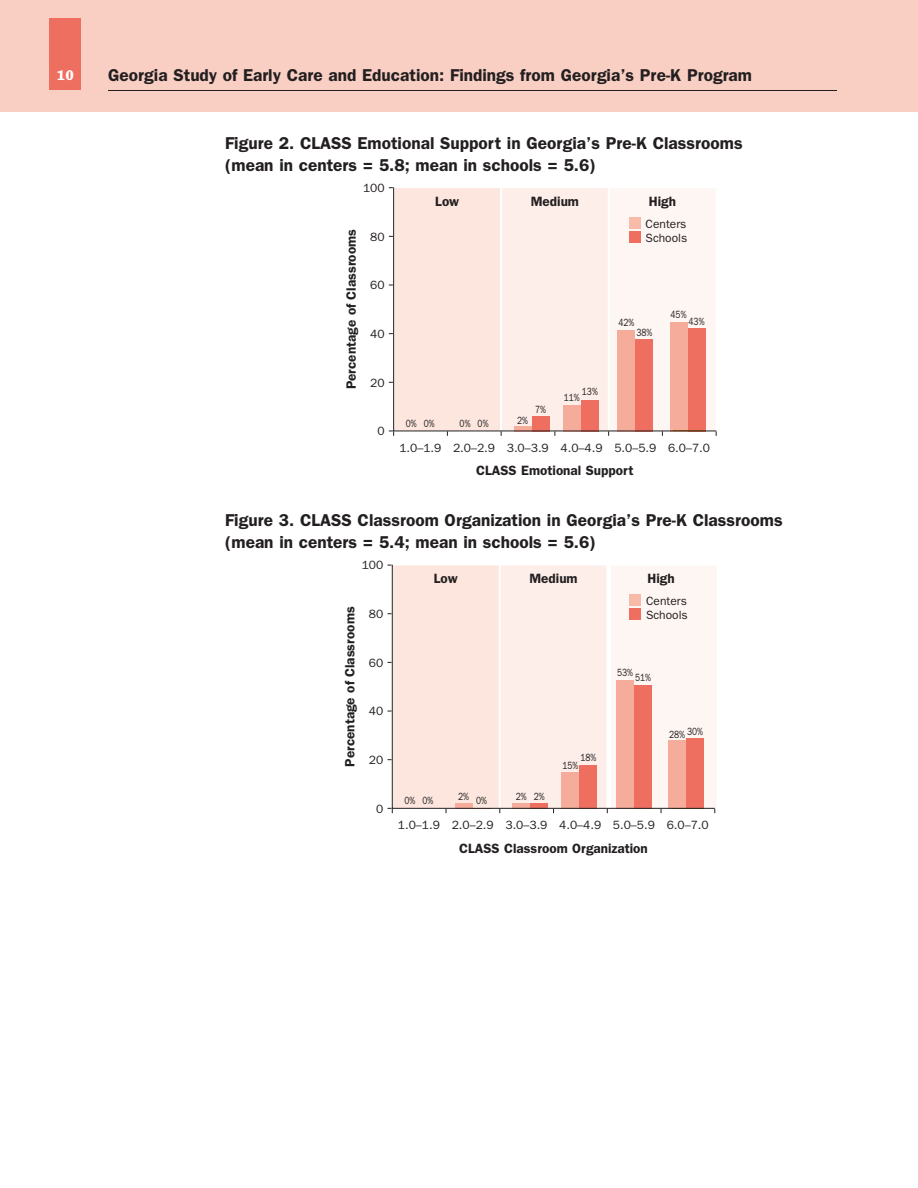
<style>
.page{position:relative;width:918px;height:1188px;background:#fff}
.page>*{position:absolute;margin:0;border:0;box-sizing:border-box;transform-origin:0 0}
.Table_title{font:600 17.25px/22.5px "Franklin Gothic";color:#231f20}
.t1{font:700 15px "Chaparral Pro";color:#fff}
.t2{font:600 13.5px "Franklin Gothic";color:#231f20}
.t3{font:12px "Franklin Gothic";color:#231f20}
.t4{font:10.5px "Franklin Gothic";color:#231f20;scale:.8 1}
</style>
<div class="page">
<div style="left:0;top:0;width:918px;height:112px;background:#f9cfc3"></div>
<svg style="left:393px;top:187px;width:324px;height:245px"></svg>
<div style="left:629px;top:231px;width:12px;height:12px;background:#ee6f60"></div>
<div style="left:629px;top:217px;width:12px;height:12px;background:#f8bbaa"></div>
<svg style="left:392px;top:564px;width:324px;height:245px"></svg>
<svg style="left:387px;top:808px;width:6px;height:5px"></svg>
<div style="left:629px;top:608px;width:12px;height:12px;background:#ee6f60"></div>
<div style="left:629px;top:594px;width:12px;height:12px;background:#f8bbaa"></div>
<div style="left:50px;top:18px;width:31px;height:72px;background:#ee6f60"></div>
<hr style="left:108px;top:90px;width:729px;height:1px;background:#231f20">
<p class="t1" style="left:57px;top:67px;width:18px">10</p>
<p class="Table_title" style="left:108px;top:64px;width:646px">Georgia Study of Early Care and Education: Findings from Georgia’s Pre-K Program</p>
<p class="Table_title" style="left:225px;top:131px;width:519px">Figure 2. CLASS Emotional Support in Georgia’s Pre-K Classrooms (mean in centers = 5.8; mean in schools = 5.6)</p>
<p class="t3" style="left:363px;top:181px;width:23px">100</p>
<p class="t2" style="left:343px;top:389px;width:162px;rotate:-90deg">Percentage of Classrooms</p>
<p class="t3" style="left:370px;top:230px;width:16px">80</p>
<p class="t3" style="left:370px;top:278px;width:16px">60</p>
<p class="t3" style="left:370px;top:327px;width:16px">40</p>
<p class="t3" style="left:370px;top:376px;width:16px">20</p>
<p class="t3" style="left:378px;top:424px;width:9px">0</p>
<p class="t2" style="left:435px;top:193px;width:26px">Low</p>
<p class="t2" style="left:531px;top:193px;width:50px">Medium</p>
<p class="t2" style="left:649px;top:193px;width:29px">High</p>
<p class="t3" style="left:646px;top:217px;width:42px">Centers</p>
<p class="t3" style="left:646px;top:231px;width:43px">Schools</p>
<p class="t4" style="left:618px;top:317px;width:21px">42%</p>
<p class="t4" style="left:671px;top:309px;width:21px">45%</p>
<p class="t4" style="left:689px;top:316px;width:21px">43%</p>
<p class="t4" style="left:406px;top:417px;width:38px">0% 0%</p>
<p class="t4" style="left:460px;top:417px;width:38px">0% 0%</p>
<p class="t4" style="left:535px;top:403px;width:15px">7%</p>
<p class="t4" style="left:517px;top:415px;width:15px">2%</p>
<p class="t4" style="left:582px;top:386px;width:21px">13%</p>
<p class="t4" style="left:564px;top:392px;width:21px">11%</p>
<p class="t4" style="left:636px;top:326px;width:21px">38%</p>
<p class="t3" style="left:399px;top:441px;width:312px">1.0–1.9 2.0–2.9 3.0–3.9 4.0–4.9 5.0–5.9 6.0–7.0</p>
<p class="t2" style="left:476px;top:463px;width:159px">CLASS Emotional Support</p>
<p class="Table_title" style="left:225px;top:508px;width:559px">Figure 3. CLASS Classroom Organization in Georgia’s Pre-K Classrooms (mean in centers = 5.4; mean in schools = 5.6)</p>
<p class="t3" style="left:362px;top:558px;width:23px">100</p>
<p class="t2" style="left:342px;top:767px;width:162px;rotate:-90deg">Percentage of Classrooms</p>
<p class="t3" style="left:369px;top:607px;width:16px">80</p>
<p class="t3" style="left:369px;top:656px;width:16px">60</p>
<p class="t3" style="left:369px;top:704px;width:16px">40</p>
<p class="t3" style="left:369px;top:753px;width:16px">20</p>
<p class="t3" style="left:376px;top:802px;width:9px">0</p>
<p class="t2" style="left:434px;top:570px;width:26px">Low</p>
<p class="t2" style="left:529px;top:570px;width:50px">Medium</p>
<p class="t2" style="left:648px;top:570px;width:29px">High</p>
<p class="t3" style="left:646px;top:594px;width:42px">Centers</p>
<p class="t3" style="left:646px;top:608px;width:43px">Schools</p>
<p class="t4" style="left:405px;top:795px;width:38px">0% 0%</p>
<p class="t4" style="left:458px;top:792px;width:38px">2% 0%</p>
<p class="t4" style="left:516px;top:790px;width:15px">2%</p>
<p class="t4" style="left:534px;top:790px;width:15px">2%</p>
<p class="t4" style="left:581px;top:752px;width:21px">18%</p>
<p class="t4" style="left:562px;top:759px;width:21px">15%</p>
<p class="t4" style="left:617px;top:667px;width:21px">53%</p>
<p class="t4" style="left:635px;top:672px;width:21px">51%</p>
<p class="t4" style="left:669px;top:727px;width:44px">28% 30%</p>
<p class="t3" style="left:398px;top:818px;width:312px">1.0–1.9 2.0–2.9 3.0–3.9 4.0–4.9 5.0–5.9 6.0–7.0</p>
<p class="t2" style="left:459px;top:840px;width:190px">CLASS Classroom Organization</p>
</div>
